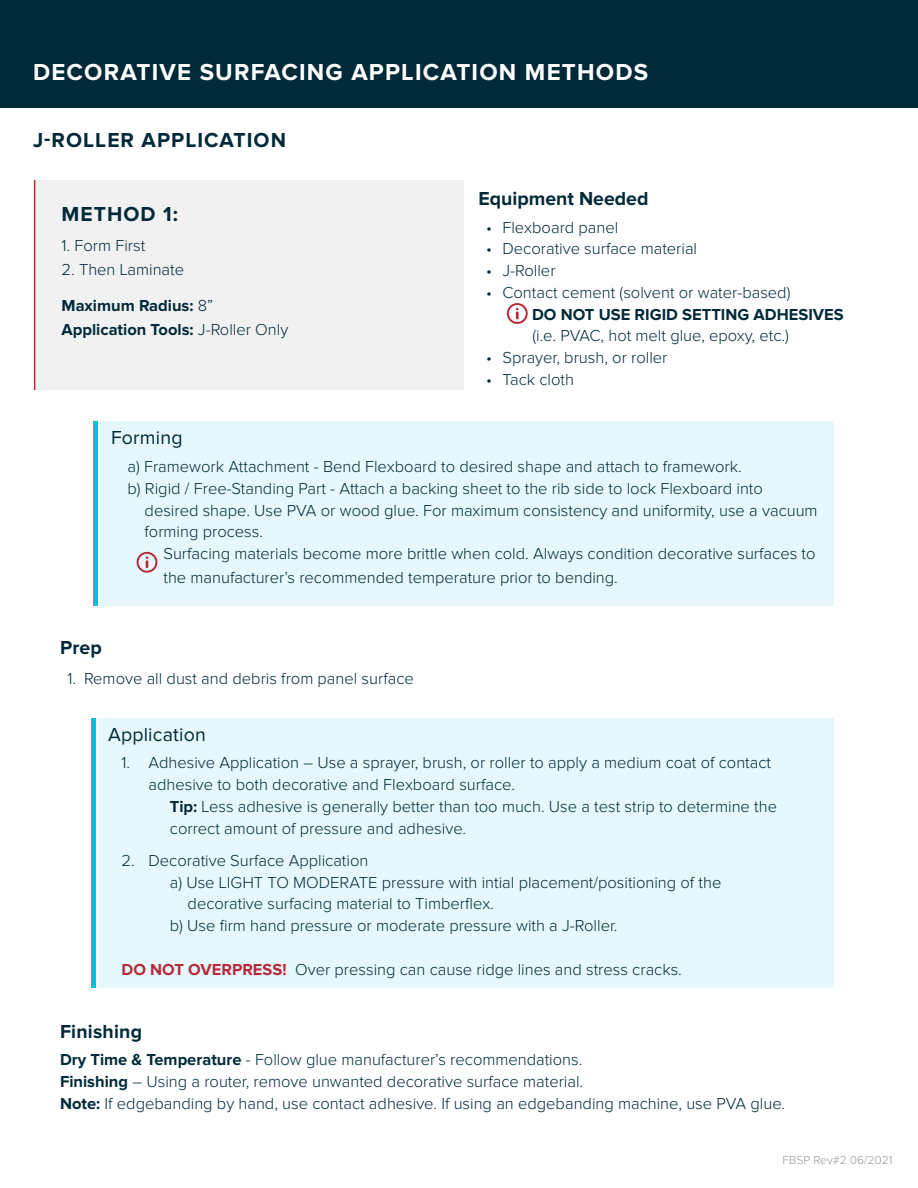
<style>
.page{position:relative;width:918px;height:1188px;background:#fff}
.page>*{position:absolute;margin:0;border:0;box-sizing:border-box;transform-origin:0 0}
.Section_Heading{font:700 24px "Proxima Nova";letter-spacing:.05em;color:#fff}
.Section_Heading-2{font:700 21px "Proxima Nova";letter-spacing:.05em;color:#012a39}
.Sub_Section_Heading{font:700 19.5px "Proxima Nova";color:#012a39}
.Sub_Section_Heading-2{font:19.5px "Proxima Nova";letter-spacing:.01em;color:#012a39}
.t1{font:300 16.5px/21.8px "Proxima Nova";color:#012a39}
.t2{font:700 16.5px "Proxima Nova";color:#012a39}
.t3{font:300 12px "Proxima Nova";color:#999}
.s1{font-weight:300}
.s2{font-weight:700}
.s3{font-weight:700;color:#b52a39}
</style>
<div class="page">
<div style="left:0;top:0;width:918px;height:108px;background:#012a39"></div>
<svg style="left:507px;top:303px;width:21px;height:21px"></svg>
<div style="left:100px;top:422px;width:734px;height:184px;background:#e6f8fb"></div>
<div style="left:93px;top:422px;width:5px;height:184px;background:#08c0de"></div>
<svg style="left:137px;top:552px;width:20px;height:21px"></svg>
<div style="left:99px;top:718px;width:735px;height:270px;background:#e6f8fb"></div>
<div style="left:91px;top:718px;width:5px;height:270px;background:#08c0de"></div>
<div style="left:34px;top:180px;width:429px;height:210px;background:#f1f1f1"></div>
<hr style="left:34px;top:180px;width:1px;height:210px;background:#b52a39">
<p class="Section_Heading" style="left:33px;top:59px;width:617px">DECORATIVE SURFACING APPLICATION METHODS</p>
<p class="Section_Heading-2" style="left:33px;top:128px;width:255px">J-ROLLER APPLICATION</p>
<p class="Section_Heading-2" style="left:62px;top:202px;width:118px">METHOD 1:</p>
<p class="t1" style="left:62px;top:235px;width:85px">1. Form First</p>
<p class="t1" style="left:62px;top:259px;width:124px">2. Then Laminate</p>
<p class="t2" style="left:62px;top:296px;width:153px">Maximum Radius: <span class="s1">8”</span></p>
<p class="t2" style="left:62px;top:320px;width:228px">Application Tools: <span class="s1">J-Roller Only</span></p>
<p class="Sub_Section_Heading" style="left:478px;top:187px;width:172px">Equipment Needed</p>
<p class="t1" style="left:486px;top:217px;width:134px">• Flexboard panel</p>
<p class="t1" style="left:486px;top:239px;width:213px">• Decorative surface material</p>
<p class="t1" style="left:486px;top:260px;width:71px">• J-Roller</p>
<p class="t1" style="left:532px;top:282px;width:313px;text-indent:-46px">• Contact cement (solvent or water-based)<br><span class="s2">DO NOT USE RIGID SETTING ADHESIVES</span></p>
<p class="t1" style="left:532px;top:326px;width:258px">(i.e. PVAC, hot melt glue, epoxy, etc.)</p>
<p class="t1" style="left:486px;top:347px;width:183px">• Sprayer, brush, or roller</p>
<p class="t1" style="left:486px;top:369px;width:90px">• Tack cloth</p>
<p class="Sub_Section_Heading-2" style="left:111px;top:427px;width:73px">Forming</p>
<p class="t1" style="left:128px;top:456px;width:616px">a) Framework Attachment - Bend Flexboard to desired shape and attach to framework.</p>
<p class="t1" style="left:145px;top:478px;width:675px;text-indent:-17px">b) Rigid / Free-Standing Part - Attach a backing sheet to the rib side to lock Flexboard into desired shape. Use PVA or wood glue. For maximum consistency and uniformity, use a vacuum forming process.</p>
<p class="t1" style="left:164px;top:542px;width:654px;line-height:24px">Surfacing materials become more brittle when cold. Always condition decorative surfaces to the manufacturer’s recommended temperature prior to bending.</p>
<p class="Sub_Section_Heading" style="left:60px;top:636px;width:43px">Prep</p>
<p class="t1" style="left:68px;top:669px;width:348px">1. Remove all dust and debris from panel surface</p>
<p class="Sub_Section_Heading-2" style="left:108px;top:723px;width:99px">Application</p>
<p class="t1" style="left:122px;top:753px;width:651px">1. Adhesive Application – Use a sprayer, brush, or roller to apply a medium coat of contact</p>
<p class="t1" style="left:148px;top:774px;width:368px">adhesive to both decorative and Flexboard surface.</p>
<p class="t1" style="left:170px;top:796px;width:609px"><span class="s2">Tip:</span> Less adhesive is generally better than too much. Use a test strip to determine the</p>
<p class="t1" style="left:170px;top:818px;width:298px">correct amount of pressure and adhesive.</p>
<p class="t1" style="left:122px;top:850px;width:248px">2. Decorative Surface Application</p>
<p class="t1" style="left:170px;top:872px;width:553px">a) Use LIGHT TO MODERATE pressure with intial placement/positioning of the</p>
<p class="t1" style="left:188px;top:894px;width:308px">decorative surfacing material to Timberflex.</p>
<p class="t1" style="left:170px;top:915px;width:449px">b) Use firm hand pressure or moderate pressure with a J-Roller.</p>
<p class="t1" style="left:122px;top:959px;width:562px"><span class="s3">DO NOT OVERPRESS!</span> Over pressing can cause ridge lines and stress cracks.</p>
<p class="Sub_Section_Heading" style="left:60px;top:1020px;width:84px">Finishing</p>
<p class="t1" style="left:60px;top:1050px;width:524px"><span class="s2">Dry Time &amp; Temperature</span> - Follow glue manufacturer’s recommendations.</p>
<p class="t1" style="left:60px;top:1071px;width:525px"><span class="s2">Finishing</span> – Using a router, remove unwanted decorative surface material.</p>
<p class="t1" style="left:60px;top:1093px;width:727px"><span class="s2">Note:</span> If edgebanding by hand, use contact adhesive. If using an edgebanding machine, use PVA glue.</p>
<p class="t3" style="left:783px;top:1155px;width:111px">FBSP Rev#2 06/2021</p>
</div>
